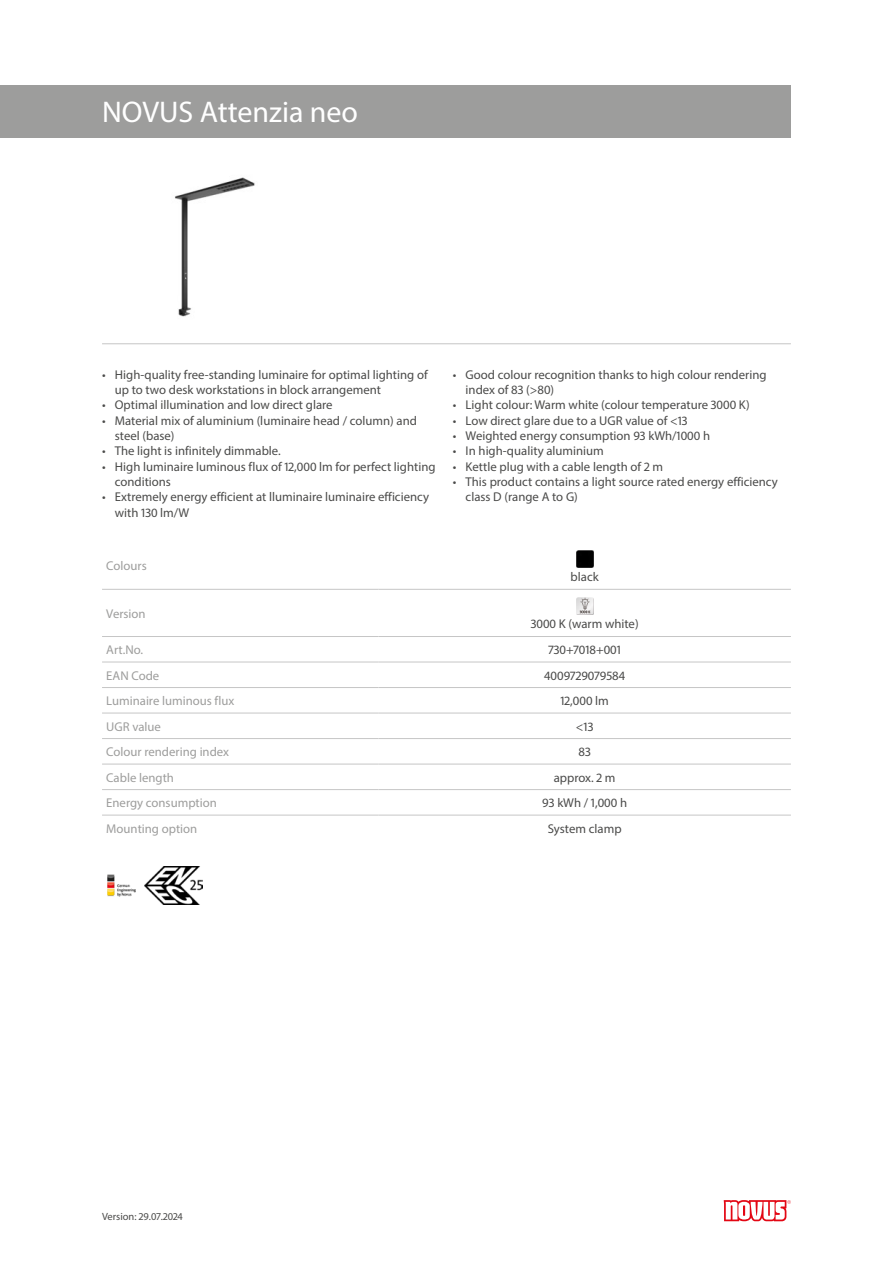
<style>
.page{position:relative;width:893px;height:1263px;background:#fff}
.page>*{position:absolute;margin:0;border:0;box-sizing:border-box;transform-origin:0 0}
.Produktname{font:30px "Myriad Pro";color:#fff}
.Farbildtext{font:12.75px/15.3px "Myriad Pro";color:#4a4a49}
.Produkttabelle_Links{font:12.75px "Myriad Pro";color:#9d9d9c}
.Produkttabelle_Zentr{font:12.75px "Myriad Pro";color:#4a4a49}
.t1{font:10.5px "Myriad Pro";color:#4a4a49}
</style>
<div class="page">
<img style="left:175px;top:177px;width:80px;height:140px">
<hr style="left:102px;top:343px;width:689px;height:1px;background:#c6c6c6">
<img style="left:107px;top:874px;width:29px;height:23px">
<img style="left:145px;top:866px;width:57px;height:38px">
<svg style="left:724px;top:1200px;width:67px;height:21px"></svg>
<div style="left:0;top:85px;width:791px;height:53px;background:#9d9d9c"></div>
<hr style="left:102px;top:589px;width:276px;height:1px;background:#c6c6c6">
<hr style="left:378px;top:589px;width:413px;height:1px;background:#c6c6c6">
<hr style="left:102px;top:636px;width:276px;height:1px;background:#c6c6c6">
<hr style="left:378px;top:636px;width:413px;height:1px;background:#c6c6c6">
<hr style="left:102px;top:662px;width:276px;height:1px;background:#c6c6c6">
<hr style="left:378px;top:662px;width:413px;height:1px;background:#c6c6c6">
<hr style="left:102px;top:687px;width:276px;height:1px;background:#c6c6c6">
<hr style="left:378px;top:687px;width:413px;height:1px;background:#c6c6c6">
<hr style="left:102px;top:713px;width:276px;height:1px;background:#c6c6c6">
<hr style="left:378px;top:713px;width:413px;height:1px;background:#c6c6c6">
<hr style="left:102px;top:738px;width:276px;height:1px;background:#c6c6c6">
<hr style="left:378px;top:738px;width:413px;height:1px;background:#c6c6c6">
<hr style="left:102px;top:764px;width:276px;height:1px;background:#c6c6c6">
<hr style="left:378px;top:764px;width:413px;height:1px;background:#c6c6c6">
<hr style="left:102px;top:789px;width:276px;height:1px;background:#c6c6c6">
<hr style="left:378px;top:789px;width:413px;height:1px;background:#c6c6c6">
<hr style="left:102px;top:815px;width:276px;height:1px;background:#c6c6c6">
<hr style="left:378px;top:815px;width:413px;height:1px;background:#c6c6c6">
<img style="left:576px;top:551px;width:17px;height:17px">
<img style="left:576px;top:598px;width:17px;height:17px">
<p class="Produktname" style="left:102px;top:94px;width:257px">NOVUS Attenzia neo</p>
<p class="Farbildtext" style="left:115px;top:367px;width:314px;text-indent:-13px">• High-quality free-standing luminaire for optimal lighting of up to two desk workstations in block arrangement</p>
<p class="Farbildtext" style="left:102px;top:397px;width:232px">• Optimal illumination and low direct glare</p>
<p class="Farbildtext" style="left:115px;top:413px;width:304px;text-indent:-13px">• Material mix of aluminium (luminaire head / column) and steel (base)</p>
<p class="Farbildtext" style="left:102px;top:443px;width:180px">• The light is infinitely dimmable.</p>
<p class="Farbildtext" style="left:115px;top:458px;width:322px;text-indent:-13px">• High luminaire luminous flux of 12,000 lm for perfect lighting conditions</p>
<p class="Farbildtext" style="left:115px;top:489px;width:316px;text-indent:-13px">• Extremely energy efficient at lluminaire luminaire efficiency with 130 lm/W</p>
<p class="Produkttabelle_Links" style="left:106px;top:558px;width:42px">Colours</p>
<p class="Produkttabelle_Links" style="left:106px;top:605px;width:41px">Version</p>
<p class="Farbildtext" style="left:466px;top:367px;width:302px;text-indent:-13px">• Good colour recognition thanks to high colour rendering index of 83 (&gt;80)</p>
<p class="Farbildtext" style="left:453px;top:397px;width:298px">• Light colour: Warm white (colour temperature 3000 K)</p>
<p class="Farbildtext" style="left:453px;top:413px;width:236px">• Low direct glare due to a UGR value of &lt;13</p>
<p class="Farbildtext" style="left:453px;top:428px;width:259px">• Weighted energy consumption 93 kWh/1000 h</p>
<p class="Farbildtext" style="left:453px;top:443px;width:153px">• In high-quality aluminium</p>
<p class="Farbildtext" style="left:453px;top:458px;width:212px">• Kettle plug with a cable length of 2 m</p>
<p class="Farbildtext" style="left:466px;top:474px;width:314px;text-indent:-13px">• This product contains a light source rated energy efficiency class D (range A to G)</p>
<p class="Farbildtext" style="left:571px;top:569px;width:30px">black</p>
<p class="Farbildtext" style="left:531px;top:616px;width:109px">3000 K (warm white)</p>
<p class="Produkttabelle_Links" style="left:106px;top:642px;width:38px">Art.No.</p>
<p class="Produkttabelle_Zentr" style="left:548px;top:642px;width:74px">730+7018+001</p>
<p class="Produkttabelle_Links" style="left:106px;top:667px;width:55px">EAN Code</p>
<p class="Produkttabelle_Zentr" style="left:544px;top:667px;width:82px">4009729079584</p>
<p class="Produkttabelle_Links" style="left:106px;top:693px;width:129px">Luminaire luminous flux</p>
<p class="Produkttabelle_Zentr" style="left:560px;top:693px;width:50px">12,000 lm</p>
<p class="Produkttabelle_Links" style="left:106px;top:718px;width:56px">UGR value</p>
<p class="Produkttabelle_Zentr" style="left:576px;top:718px;width:19px">&lt;13</p>
<p class="Produkttabelle_Links" style="left:106px;top:744px;width:124px">Colour rendering index</p>
<p class="Produkttabelle_Zentr" style="left:579px;top:744px;width:14px">83</p>
<p class="Produkttabelle_Links" style="left:106px;top:769px;width:69px">Cable length</p>
<p class="Produkttabelle_Zentr" style="left:554px;top:769px;width:63px">approx. 2 m</p>
<p class="Produkttabelle_Links" style="left:106px;top:795px;width:112px">Energy consumption</p>
<p class="Produkttabelle_Zentr" style="left:542px;top:795px;width:86px">93 kWh / 1,000 h</p>
<p class="Produkttabelle_Links" style="left:106px;top:820px;width:93px">Mounting option</p>
<p class="Produkttabelle_Zentr" style="left:548px;top:820px;width:75px">System clamp</p>
<p class="t1" style="left:102px;top:1210px;width:82px">Version: 29.07.2024</p>
</div>
